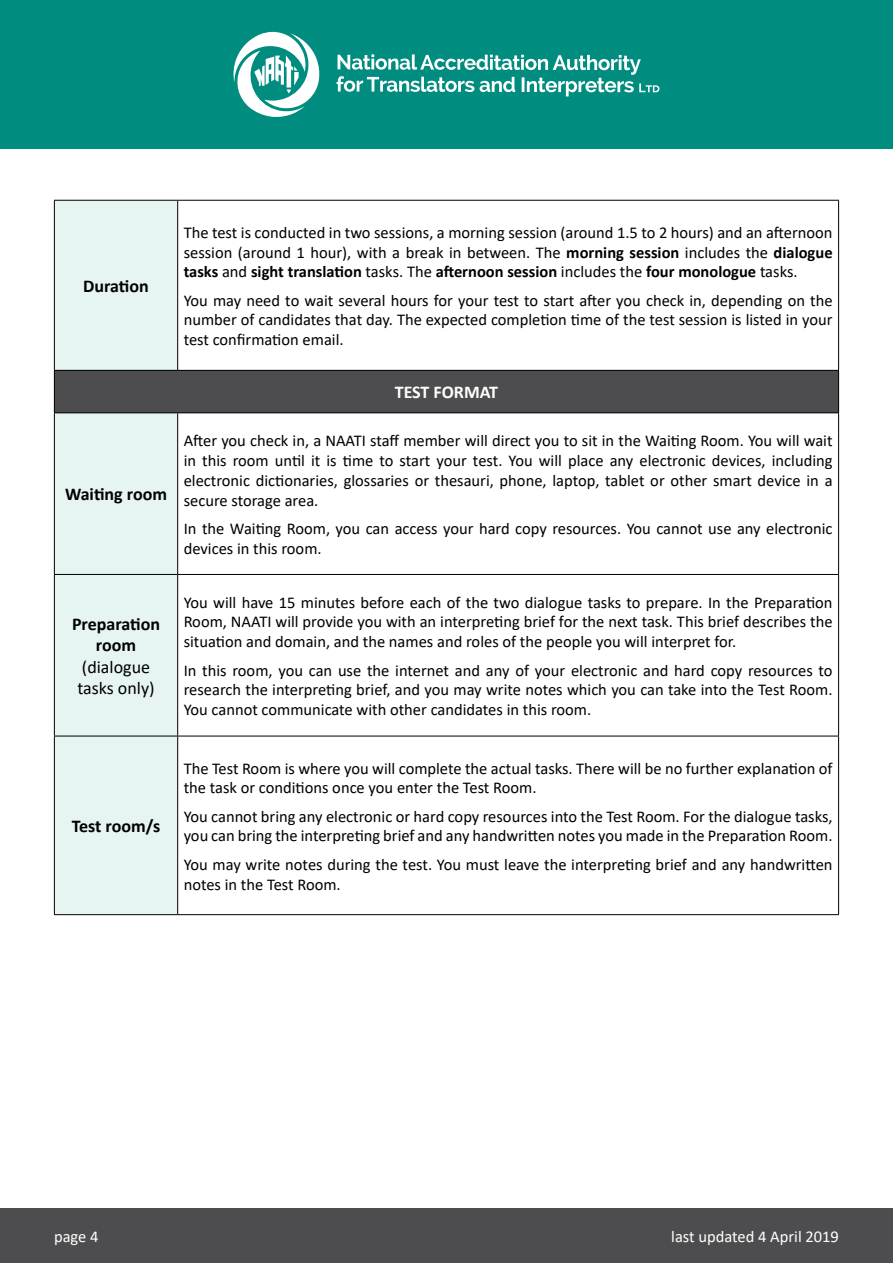
<style>
.page{position:relative;width:893px;height:1263px;background:#fff}
.page>*{position:absolute;margin:0;border:0;box-sizing:border-box;transform-origin:0 0}
.t1{font:700 18px/21.6px "Calibri";color:#000;text-align:center}
.t2{font:18px/21.6px "Calibri";color:#000}
.t3{font:700 18px "Calibri";letter-spacing:-.005em;color:#fff}
.t4{font:16.5px/19.8px "Calibri";color:#000;text-align:justify}
.t5{font:16.5px "Calibri";color:#fff}
.s1{font-weight:700}
</style>
<div class="page">
<div style="left:0;top:1209px;width:893px;height:54px;background:#4d4d4f"></div>
<div style="left:0;top:0;width:893px;height:149px;background:#008d7f"></div>
<svg style="left:233px;top:32px;width:87px;height:85px"></svg>
<svg style="left:336px;top:54px;width:323px;height:42px"></svg>
<div style="left:55px;top:201px;width:122px;height:713px;background:#e6f4f2"></div>
<div style="left:54px;top:370px;width:785px;height:43px;background:#4d4d4f"></div>
<hr style="left:54px;top:200px;width:124px;height:1px;background:#000">
<hr style="left:54px;top:201px;width:1px;height:169px;background:#000">
<hr style="left:178px;top:200px;width:661px;height:1px;background:#000">
<hr style="left:177px;top:201px;width:1px;height:169px;background:#000">
<hr style="left:838px;top:201px;width:1px;height:169px;background:#000">
<hr style="left:54px;top:370px;width:124px;height:1px;background:#000">
<hr style="left:54px;top:371px;width:1px;height:41px;background:#000">
<hr style="left:178px;top:370px;width:661px;height:1px;background:#000">
<hr style="left:838px;top:371px;width:1px;height:41px;background:#000">
<hr style="left:54px;top:412px;width:124px;height:1px;background:#000">
<hr style="left:54px;top:413px;width:1px;height:161px;background:#000">
<hr style="left:178px;top:412px;width:661px;height:1px;background:#000">
<hr style="left:177px;top:413px;width:1px;height:161px;background:#000">
<hr style="left:838px;top:413px;width:1px;height:161px;background:#000">
<hr style="left:54px;top:574px;width:124px;height:1px;background:#000">
<hr style="left:54px;top:575px;width:1px;height:161px;background:#000">
<hr style="left:178px;top:574px;width:661px;height:1px;background:#000">
<hr style="left:177px;top:575px;width:1px;height:161px;background:#000">
<hr style="left:838px;top:575px;width:1px;height:161px;background:#000">
<hr style="left:54px;top:736px;width:124px;height:1px;background:#000">
<hr style="left:54px;top:736px;width:1px;height:178px;background:#000">
<hr style="left:178px;top:736px;width:661px;height:1px;background:#000">
<hr style="left:177px;top:736px;width:1px;height:178px;background:#000">
<hr style="left:838px;top:736px;width:1px;height:178px;background:#000">
<hr style="left:54px;top:914px;width:124px;height:1px;background:#000">
<hr style="left:178px;top:914px;width:661px;height:1px;background:#000">
<p class="t1" style="left:83px;top:275px;width:67px">Duration</p>
<p class="t1" style="left:65px;top:483px;width:103px">Waiting room</p>
<p class="t1" style="left:72px;top:613px;width:89px">Preparation room</p>
<p class="t2" style="left:77px;top:656px;width:79px">(dialogue tasks only)</p>
<p class="t4" style="left:184px;top:222px;width:650px">The test is conducted in two sessions, a morning session (around 1.5 to 2 hours) and an afternoon session (around 1 hour), with a break in between. The <span class="s1">morning session</span> includes the <span class="s1">dialogue tasks</span> and <span class="s1">sight translation</span> tasks. The <span class="s1">afternoon session</span> includes the <span class="s1">four monologue</span> tasks.</p>
<p class="t4" style="left:184px;top:290px;width:650px">You may need to wait several hours for your test to start after you check in, depending on the number of candidates that day. The expected completion time of the test session is listed in your test confirmation email.</p>
<p class="t3" style="left:395px;top:380px;width:105px">TEST FORMAT</p>
<p class="t4" style="left:184px;top:430px;width:650px">After you check in, a NAATI staff member will direct you to sit in the Waiting Room. You will wait in this room until it is time to start your test. You will place any electronic devices, including electronic dictionaries, glossaries or thesauri, phone, laptop, tablet or other smart device in a secure storage area.</p>
<p class="t4" style="left:184px;top:518px;width:650px">In the Waiting Room, you can access your hard copy resources. You cannot use any electronic devices in this room.</p>
<p class="t4" style="left:184px;top:592px;width:650px">You will have 15 minutes before each of the two dialogue tasks to prepare. In the Preparation Room, NAATI will provide you with an interpreting brief for the next task. This brief describes the situation and domain, and the names and roles of the people you will interpret for.</p>
<p class="t4" style="left:184px;top:660px;width:650px">In this room, you can use the internet and any of your electronic and hard copy resources to research the interpreting brief, and you may write notes which you can take into the Test Room.<br>You cannot communicate with other candidates in this room.</p>
<p class="t1" style="left:72px;top:815px;width:90px">Test room/s</p>
<p class="t4" style="left:184px;top:758px;width:650px">The Test Room is where you will complete the actual tasks. There will be no further explanation of the task or conditions once you enter the Test Room.</p>
<p class="t4" style="left:184px;top:806px;width:650px">You cannot bring any electronic or hard copy resources into the Test Room. For the dialogue tasks, you can bring the interpreting brief and any handwritten notes you made in the Preparation Room.</p>
<p class="t4" style="left:184px;top:854px;width:650px">You may write notes during the test. You must leave the interpreting brief and any handwritten notes in the Test Room.</p>
<p class="t5" style="left:54px;top:1225px;width:46px">page 4</p>
<p class="t5" style="left:671px;top:1225px;width:169px">last updated 4 April 2019</p>
</div>
